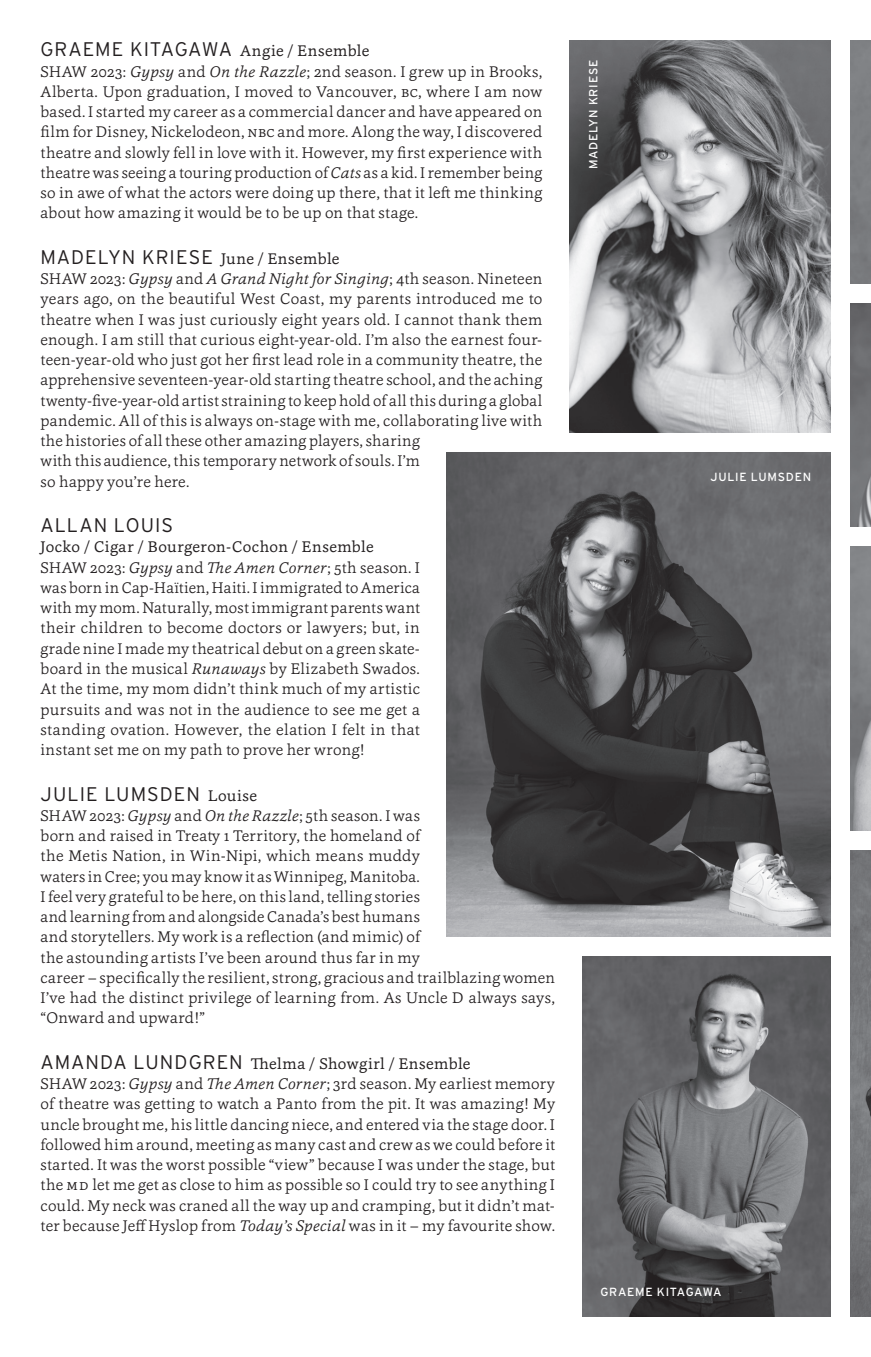
<style>
.page{position:relative;width:871px;height:1357px;background:#fff}
.page>*{position:absolute;margin:0;border:0;box-sizing:border-box;transform-origin:0 0}
.t1{font:300 19.8px "Interstate";letter-spacing:.05em;color:#231f20}
.t2{font:300 15.75px/20.2px "Cassia";letter-spacing:.02em;color:#231f20}
.t3{font:11.7px "Interstate";letter-spacing:.06em;color:#fff}
.s1{font-family:"Cassia";font-weight:400;font-size:15.75px}
.s2{font-style:italic}
.s3{font-weight:400}
.s4{font-family:"Interstate";font-size:19.8px}
</style>
<div class="page">
<img style="left:582px;top:956px;width:248px;height:360px">
<img style="left:447px;top:452px;width:383px;height:484px">
<img style="left:569px;top:40px;width:261px;height:392px">
<img style="left:850px;top:304px;width:21px;height:222px">
<img style="left:850px;top:547px;width:21px;height:283px">
<img style="left:850px;top:850px;width:21px;height:466px">
<p class="t1" style="left:40px;top:38px;width:330px">GRAEME KITAGAWA <span class="s1">Angie / Ensemble</span></p>
<p class="t2" style="left:40px;top:61px;width:503px;text-align:justify">SHAW 2023: <span class="s2">Gypsy</span> and <span class="s2">On the Razzle</span>; 2nd season. I grew up in Brooks, Alberta. Upon graduation, I moved to Vancouver, BC, where I am now based. I started my career as a commercial dancer and have appeared on film for Disney, Nickelodeon, NBC and more. Along the way, I discovered theatre and slowly fell in love with it. However, my first experience with theatre was seeing a touring production of <span class="s2">Cats</span> as a kid. I remember being so in awe of what the actors were doing up there, that it left me thinking about how amazing it would be to be up on that stage.</p>
<p class="t1" style="left:40px;top:246px;width:300px">MADELYN KRIESE <span class="s1">June / Ensemble</span></p>
<p class="t2" style="left:40px;top:268px;width:503px">SHAW 2023: <span class="s2">Gypsy</span> and <span class="s2">A Grand Night for Singing</span>; 4th season. Nineteen years ago, on the beautiful West Coast, my parents introduced me to theatre when I was just curiously eight years old. I cannot thank them enough. I am still that curious eight-year-old. I’m also the earnest four&shy;teen-year-old who just got her first lead role in a community theatre, the apprehensive seventeen-year-old starting theatre school, and the aching twenty-five-year-old artist straining to keep hold of all this during a global pandemic. All of this is always on-stage with me, collaborating live with the histories of all these other amazing players, sharing<br>with this audience, this temporary network of souls. I’m<br>so happy you’re here.</p>
<p class="t1" style="left:40px;top:514px;width:134px">ALLAN LOUIS</p>
<p class="t2" style="left:40px;top:537px;width:381px"><span class="s3">Jocko / Cigar / Bourgeron-Cochon / Ensemble </span>SHAW 2023: <span class="s2">Gypsy</span> and <span class="s2">The Amen Corner</span>; 5th season. I was born in Cap-Haïtien, Haiti. I immigrated to America with my mom. Naturally, most immigrant parents want their children to become doctors or lawyers; but, in grade nine I made my theatrical debut on a green skate&shy;board in the musical <span class="s2">Runaways</span> by Elizabeth Swados.<br>At the time, my mom didn’t think much of my artistic pursuits and was not in the audience to see me get a standing ovation. However, the elation I felt in that instant set me on my path to prove her wrong!</p>
<p class="t1" style="left:40px;top:782px;width:218px">JULIE LUMSDEN <span class="s1">Louise</span></p>
<p class="t2" style="left:40px;top:805px;width:516px">SHAW 2023: <span class="s2">Gypsy</span> and <span class="s2">On the Razzle</span>; 5th season. I was<br>born and raised in Treaty 1 Territory, the homeland of<br>the Metis Nation, in Win-Nipi, which means muddy<br>waters in Cree; you may know it as Winnipeg, Manitoba.<br>I feel very grateful to be here, on this land, telling stories<br>and learning from and alongside Canada’s best humans<br>and storytellers. My work is a reflection (and mimic) of<br>the astounding artists I’ve been around thus far in my<br>career – specifically the resilient, strong, gracious and trailblazing women I’ve had the distinct privilege of learning from. As Uncle D always says, “Onward and upward!”</p>
<p class="t2" style="left:40px;top:1053px;width:516px"><span class="s4">AMANDA LUNDGREN</span> <span class="s3">Thelma / Showgirl / Ensemble<br></span>SHAW 2023: <span class="s2">Gypsy</span> and <span class="s2">The Amen Corner</span>; 3rd season. My earliest memory of theatre was getting to watch a Panto from the pit. It was amazing! My uncle brought me, his little dancing niece, and entered via the stage door. I followed him around, meeting as many cast and crew as we could before it started. It was the worst possible “view” because I was under the stage, but the md let me get as close to him as possible so I could try to see anything I could. My neck was craned all the way up and cramping, but it didn’t mat&shy;ter because Jeff Hyslop from <span class="s2">Today’s Special</span> was in it – my favourite show.</p>
<p class="t3" style="left:587px;top:169px;width:111px;rotate:-90deg">MADELYN KRIESE</p>
<p class="t3" style="left:710px;top:470px;width:102px">JULIE LUMSDEN</p>
<p class="t3" style="left:600px;top:1285px;width:123px">GRAEME KITAGAWA</p>
</div>
